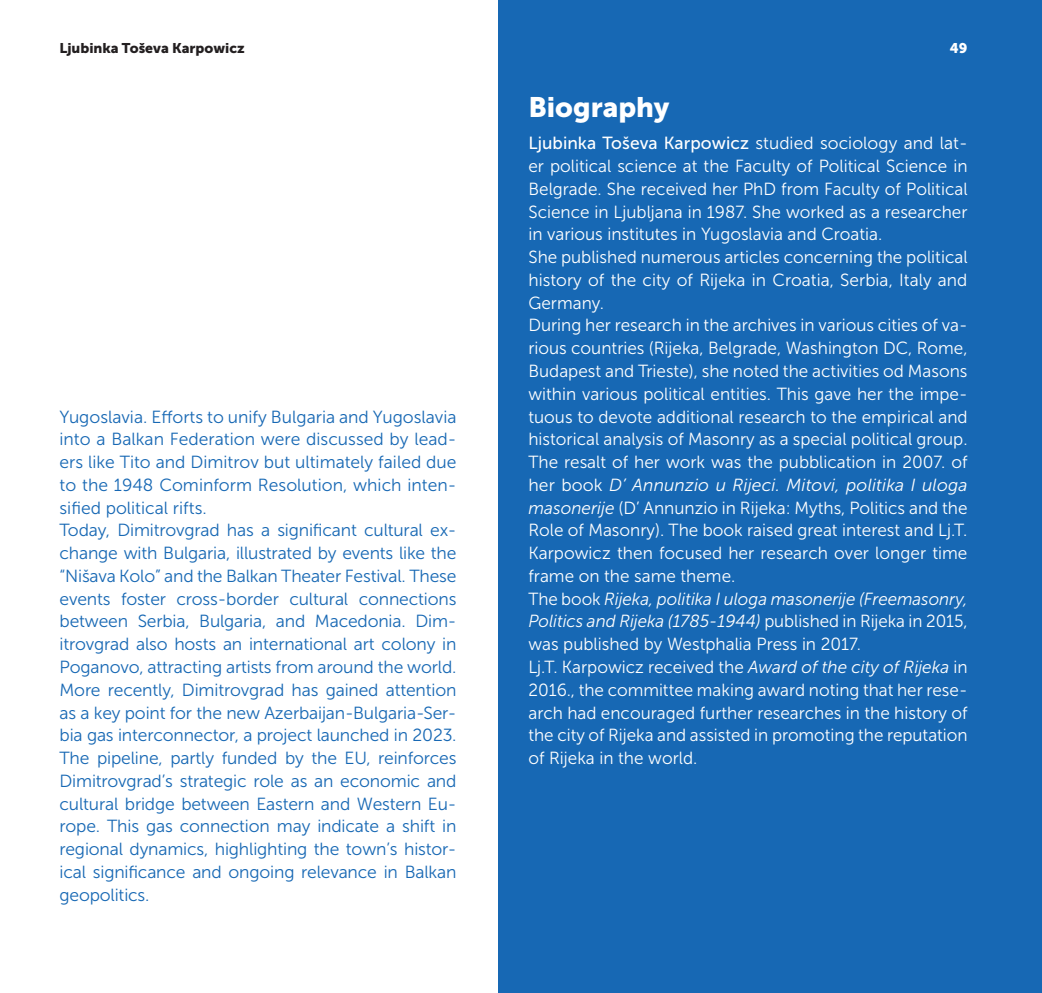
<style>
.page{position:relative;width:1042px;height:993px;background:#fff}
.page>*{position:absolute;margin:0;border:0;box-sizing:border-box;transform-origin:0 0}
.Podnaslov__životopis__bijelo{font:28px "Museo Sans 900";color:#fff}
.Tekst_životopis{font:17.5px/22.8px "Museo Sans 300";color:#fff;text-align:justify}
.Tekst_EN{font:17.5px/22.8px "Museo Sans 300";letter-spacing:-.01em;color:#1768b4;text-align:justify}
.Tekst_životopis-2{font:italic 17.5px/22.8px "Museo Sans 300";letter-spacing:-.005em;color:#fff;text-align:justify}
.t1{font:14px "Museo Sans 900";color:#231f20}
.t2{font:14px "Museo Sans 900";color:#fff}
.s1{font-family:"Museo Sans 500"}
.s2{font-style:italic}
.s3{font-style:normal}
</style>
<div class="page">
<div style="left:499px;top:0;width:543px;height:992px;background:#1768b4"></div>
<p class="t1" style="left:60px;top:40px;width:187px">Ljubinka Toševa Karpowicz</p>
<p class="t2" style="left:950px;top:40px;width:19px">49</p>
<p class="Tekst_EN" style="left:60px;top:405px;width:398px">Yugoslavia. Efforts to unify Bulgaria and Yugoslavia into a Balkan Federation were discussed by lead&shy;ers like Tito and Dimitrov but ultimately failed due to the 1948 Cominform Resolution, which inten&shy;sified political rifts.</p>
<p class="Tekst_EN" style="left:60px;top:519px;width:398px">Today, Dimitrovgrad has a significant cultural ex&shy;change with Bulgaria, illustrated by events like the “Nišava Kolo” and the Balkan Theater Festival. These events foster cross-border cultural connections between Serbia, Bulgaria, and Macedonia. Dim&shy;itrovgrad also hosts an international art colony in Poganovo, attracting artists from around the world.</p>
<p class="Tekst_EN" style="left:60px;top:678px;width:398px">More recently, Dimitrovgrad has gained attention as a key point for the new Azerbaijan-Bulgaria-Ser&shy;bia gas interconnector, a project launched in 2023.<br>The pipeline, partly funded by the EU, reinforces Dimitrovgrad’s strategic role as an economic and cultural bridge between Eastern and Western Eu&shy;rope. This gas connection may indicate a shift in regional dynamics, highlighting the town’s histor&shy;ical significance and ongoing relevance in Balkan geopolitics.</p>
<p class="Podnaslov__životopis__bijelo" style="left:528px;top:91px;width:142px">Biography</p>
<p class="Tekst_životopis" style="left:528px;top:132px;width:441px;text-align:left"><span class="s1">Ljubinka Toševa Karpowicz</span> studied sociology and lat&shy;er political science at the Faculty of Political Science in Belgrade. She received her PhD from Faculty of Political Science in Ljubljana in 1987. She worked as a researcher in various institutes in Yugoslavia and Croatia.</p>
<p class="Tekst_životopis" style="left:528px;top:246px;width:441px">She published numerous articles concerning the political history of the city of Rijeka in Croatia, Serbia, Italy and Germany.</p>
<p class="Tekst_životopis" style="left:528px;top:314px;width:441px">During her research in the archives in various cities of va&shy;rious countries (Rijeka, Belgrade, Washington DC, Rome, Budapest and Trieste), she noted the activities od Masons within various political entities. This gave her the impe&shy;tuous to devote additional research to the empirical and historical analysis of Masonry as a special political group.</p>
<p class="Tekst_životopis" style="left:528px;top:450px;width:441px">The resalt of her work was the pubblication in 2007. of her book <span class="s2">D’ Annunzio u Rijeci. Mitovi, politika I uloga masonerije</span> (D’ Annunzio in Rijeka: Myths, Politics and the Role of Masonry). The book raised great interest and Lj.T.<br>Karpowicz then focused her research over longer time frame on the same theme.</p>
<p class="Tekst_životopis-2" style="left:528px;top:587px;width:441px"><span class="s3">The book</span> Rijeka, politika I uloga masonerije (Freemasonry, Politics and Rijeka (1785-1944) <span class="s3">published in Rijeka in 2015, was published by Westphalia Press in 2017.</span></p>
<p class="Tekst_životopis" style="left:528px;top:655px;width:441px">Lj.T. Karpowicz received the <span class="s2">Award of the city of Rijeka</span> in 2016., the committee making award noting that her rese&shy;arch had encouraged further researches in the history of the city of Rijeka and assisted in promoting the reputation of Rijeka in the world.</p>
</div>
